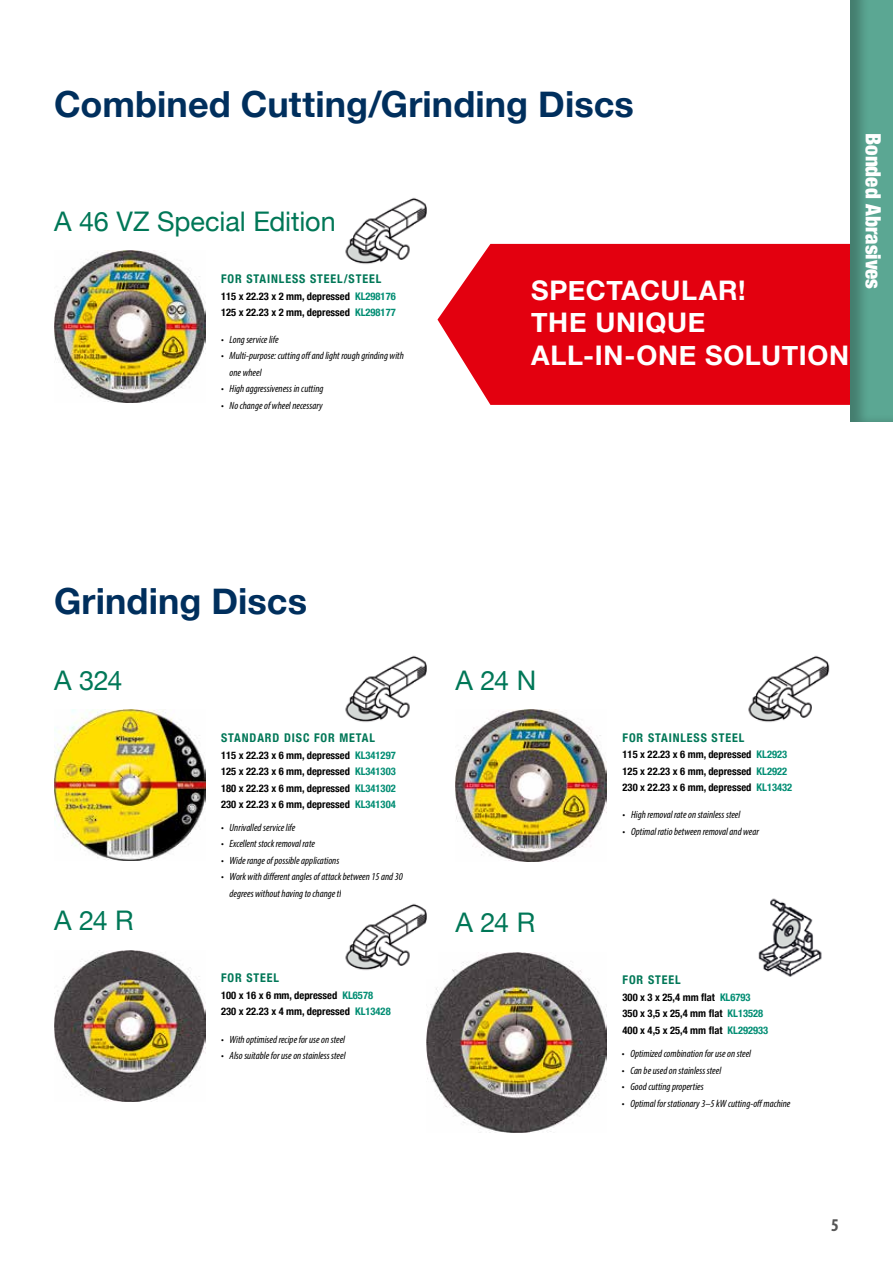
<style>
.page{position:relative;width:893px;height:1263px;background:#fff}
.page>*{position:absolute;margin:0;border:0;box-sizing:border-box;transform-origin:0 0}
.t1{font:700 36px "Helvetica Neue";letter-spacing:.005em;color:#002f5d}
.t2{font:700 27px/32.4px "Helvetica Neue";letter-spacing:.025em;color:#fff}
.t3{font:27px "Helvetica Neue";letter-spacing:-.005em;color:#007757}
.t4{font:900 condensed 21px "Helvetica Neue";color:#fff}
.t5{font:700 condensed 18px "Myriad Pro";color:#565656}
.t6{font:700 condensed 12px "Helvetica Neue";letter-spacing:.075em;color:#007757}
.t7{font:italic condensed 10.5px/16.5px "Myriad Pro";color:#000}
.t8{font:700 condensed 10.5px/16.5px "Helvetica Neue";color:#000}
.s1{color:#008d73}
</style>
<div class="page">
<img style="left:54px;top:251px;width:151px;height:152px">
<img style="left:54px;top:950px;width:151px;height:152px">
<img style="left:455px;top:709px;width:152px;height:152px">
<img style="left:54px;top:709px;width:151px;height:152px">
<img style="left:427px;top:952px;width:180px;height:180px">
<svg style="left:437px;top:244px;width:411px;height:161px;background:#e4101e"></svg>
<img style="left:345px;top:197px;width:82px;height:67px">
<img style="left:345px;top:655px;width:82px;height:67px">
<img style="left:345px;top:903px;width:92px;height:75px">
<img style="left:748px;top:655px;width:82px;height:67px">
<div style="left:848px;top:0;width:45px;height:422px;background:#000;opacity:.25"></div>
<img style="left:758px;top:898px;width:64px;height:79px">
<h1 class="t1" style="left:54px;top:76px;width:581px">Combined Cutting/Grinding Discs</h1>
<h2 class="t3" style="left:54px;top:202px;width:283px">A 46 VZ Special Edition</h2>
<p class="t6" style="left:221px;top:269px;width:162px">FOR STAINLESS STEEL/STEEL</p>
<p class="t8" style="left:221px;top:287px;width:176px">115 x 22.23 x 2 mm, depressed <span class="s1">KL298176<br></span>125 x 22.23 x 2 mm, depressed <span class="s1">KL298177</span></p>
<p class="t7" style="left:221px;top:331px;width:59px">• Long service life</p>
<p class="t7" style="left:230px;top:347px;width:176px;text-indent:-9px">• Multi-purpose: cutting off and light rough grinding with one wheel</p>
<p class="t7" style="left:221px;top:380px;width:104px">• High aggressiveness in cutting</p>
<p class="t7" style="left:221px;top:397px;width:103px">• No change of wheel necessary</p>
<h2 class="t2" style="left:531px;top:275px;width:328px">SPECTACULAR!<br>THE UNIQUE<br>ALL-IN-ONE SOLUTION!</h2>
<h3 class="t4" style="left:890px;top:133px;width:158px;rotate:90deg">Bonded Abrasives</h3>
<h1 class="t1" style="left:54px;top:573px;width:255px">Grinding Discs</h1>
<h2 class="t3" style="left:54px;top:661px;width:70px">A 324</h2>
<h2 class="t3" style="left:54px;top:901px;width:81px">A 24 R</h2>
<p class="t6" style="left:221px;top:728px;width:155px">STANDARD DISC FOR METAL</p>
<p class="t8" style="left:221px;top:746px;width:176px;text-align:justify">115 x 22.23 x 6 mm, depressed <span class="s1">KL341297<br></span>125 x 22.23 x 6 mm, depressed <span class="s1">KL341303<br></span>180 x 22.23 x 6 mm, depressed <span class="s1">KL341302<br></span>230 x 22.23 x 6 mm, depressed <span class="s1">KL341304</span></p>
<p class="t7" style="left:221px;top:819px;width:76px">• Unrivalled service life</p>
<p class="t7" style="left:221px;top:835px;width:95px">• Excellent stock removal rate</p>
<p class="t7" style="left:221px;top:852px;width:120px">• Wide range of possible applications</p>
<p class="t7" style="left:230px;top:868px;width:175px;text-indent:-9px">• Work with different angles of attack between 15 and 30 degrees without having to change the tool.</p>
<p class="t6" style="left:221px;top:968px;width:60px">FOR STEEL</p>
<p class="t8" style="left:221px;top:986px;width:171px">100 x 16 x 6 mm, depressed <span class="s1">KL6578<br></span>230 x 22.23 x 4 mm, depressed <span class="s1">KL13428</span></p>
<p class="t7" style="left:221px;top:1031px;width:126px">• With optimised recipe for use on steel</p>
<p class="t7" style="left:221px;top:1047px;width:126px">• Also suitable for use on stainless steel</p>
<h2 class="t3" style="left:455px;top:661px;width:82px">A 24 N</h2>
<h2 class="t3" style="left:455px;top:903px;width:81px">A 24 R</h2>
<p class="t6" style="left:623px;top:727px;width:123px">FOR STAINLESS STEEL</p>
<p class="t8" style="left:623px;top:745px;width:171px">115 x 22.23 x 6 mm, depressed <span class="s1">KL2923<br></span>125 x 22.23 x 6 mm, depressed <span class="s1">KL2922<br></span>230 x 22.23 x 6 mm, depressed <span class="s1">KL13432</span></p>
<p class="t7" style="left:623px;top:806px;width:119px">• High removal rate on stainless steel</p>
<p class="t7" style="left:623px;top:823px;width:138px">• Optimal ratio between removal and wear</p>
<p class="t6" style="left:623px;top:970px;width:60px">FOR STEEL</p>
<p class="t8" style="left:623px;top:988px;width:147px">300 x 3 x 25,4 mm flat <span class="s1">KL6793<br></span>350 x 3,5 x 25,4 mm flat <span class="s1">KL13528<br></span>400 x 4,5 x 25,4 mm flat <span class="s1">KL292933</span></p>
<p class="t7" style="left:622px;top:1045px;width:131px">• Optimized combination for use on steel</p>
<p class="t7" style="left:622px;top:1062px;width:101px">• Can be used on stainless steel</p>
<p class="t7" style="left:622px;top:1078px;width:83px">• Good cutting properties</p>
<p class="t7" style="left:622px;top:1095px;width:170px">• Optimal for stationary 3–5 kW cutting-off machine</p>
<h3 class="t5" style="left:831px;top:1214px;width:9px">5</h3>
</div>
